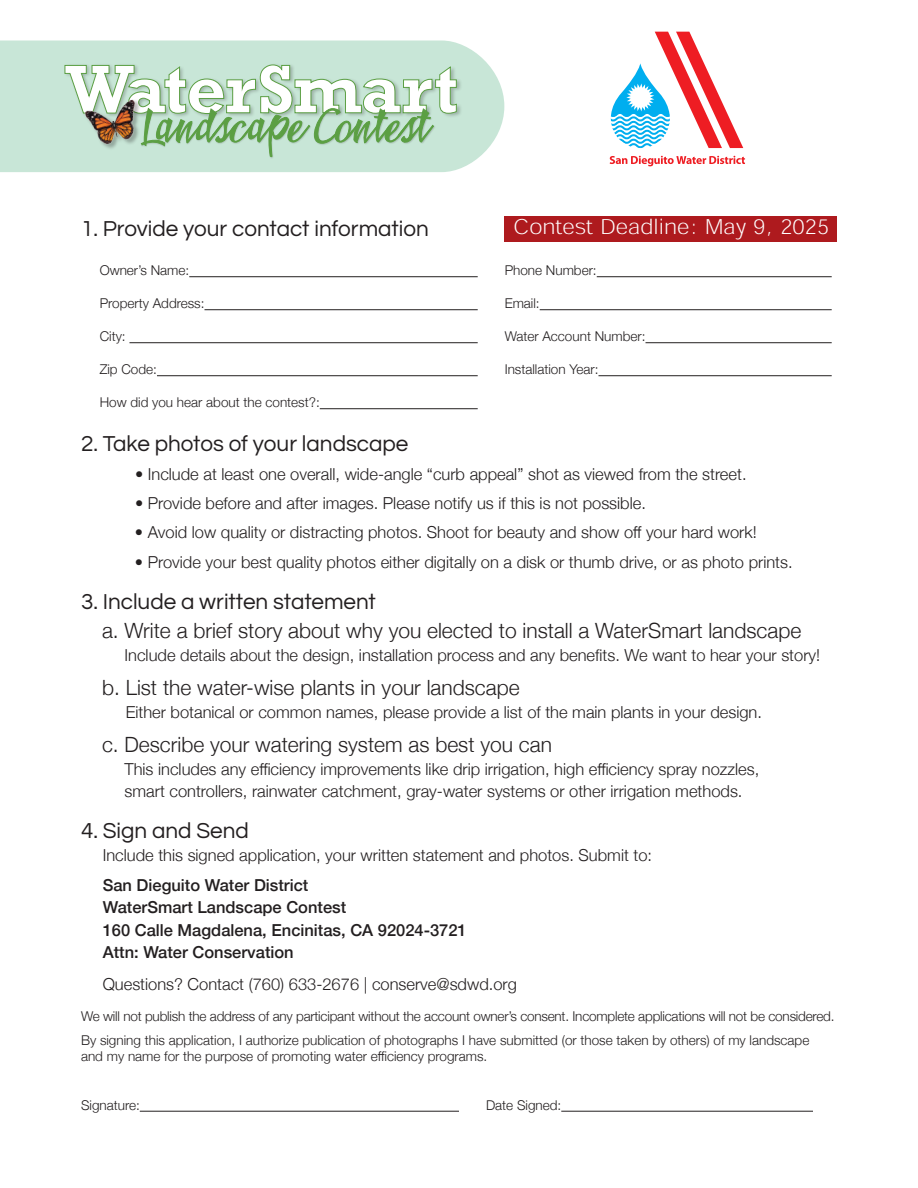
<style>
.page{position:relative;width:918px;height:1188px;background:#fff}
.page>*{position:absolute;margin:0;border:0;box-sizing:border-box;transform-origin:0 0}
.t1{font:22.5px "Questrial";color:#231f20}
.t2{font:300 21px "Helvetica Neue";color:#231f20}
.t3{font:300 21px "Adobe Gothic Std";color:#fff}
.t4{font:300 16.5px/22.5px "Helvetica Neue";color:#231f20}
.t5{font:500 16.5px/22.5px "Helvetica Neue";color:#231f20}
.t6{font:300 13.5px/23.2px "Helvetica Neue";color:#231f20}
</style>
<div class="page">
<div style="left:504px;top:216px;width:333px;height:26px;background:#ae1a1e"></div>
<div style="left:0;top:41px;width:504px;height:131px;background:#c8e6d7"></div>
<img style="left:62px;top:62px;width:401px;height:58px">
<svg style="left:64px;top:64px;width:393px;height:96px"></svg>
<img style="left:72px;top:87px;width:85px;height:72px">
<hr style="left:189px;top:276px;width:289px;height:1px;background:#231f20">
<hr style="left:205px;top:309px;width:273px;height:1px;background:#231f20">
<hr style="left:129px;top:342px;width:349px;height:1px;background:#231f20">
<hr style="left:157px;top:375px;width:321px;height:1px;background:#231f20">
<hr style="left:320px;top:408px;width:158px;height:1px;background:#231f20">
<hr style="left:597px;top:276px;width:235px;height:1px;background:#231f20">
<hr style="left:540px;top:309px;width:292px;height:1px;background:#231f20">
<hr style="left:646px;top:342px;width:186px;height:1px;background:#231f20">
<hr style="left:598px;top:375px;width:234px;height:1px;background:#231f20">
<hr style="left:140px;top:1111px;width:319px;height:1px;background:#231f20">
<hr style="left:561px;top:1111px;width:252px;height:1px;background:#231f20">
<svg style="left:611px;top:32px;width:132px;height:116px"></svg>
<svg style="left:610px;top:156px;width:135px;height:10px"></svg>
<h1 class="t1" style="left:81px;top:217px;width:350px">1. Provide your contact information</h1>
<p class="t3" style="left:514px;top:211px;width:317px">Contest Deadline: May 9, 2025</p>
<p class="t6" style="left:100px;top:258px;width:91px">Owner’s Name:</p>
<p class="t6" style="left:100px;top:291px;width:106px">Property Address:</p>
<p class="t6" style="left:100px;top:324px;width:28px">City:</p>
<p class="t6" style="left:100px;top:357px;width:59px">Zip Code:</p>
<p class="t6" style="left:100px;top:390px;width:222px">How did you hear about the contest?:</p>
<p class="t6" style="left:505px;top:258px;width:94px">Phone Number:</p>
<p class="t6" style="left:505px;top:291px;width:37px">Email:</p>
<p class="t6" style="left:505px;top:324px;width:142px">Water Account Number:</p>
<p class="t6" style="left:505px;top:357px;width:95px">Installation Year:</p>
<h1 class="t1" style="left:81px;top:432px;width:329px">2. Take photos of your landscape</h1>
<p class="t4" style="left:135px;top:461px;width:613px">• Include at least one overall, wide-angle “curb appeal” shot as viewed from the street.</p>
<p class="t4" style="left:135px;top:491px;width:512px">• Provide before and after images. Please notify us if this is not possible.</p>
<p class="t4" style="left:135px;top:520px;width:623px">• Avoid low quality or distracting photos. Shoot for beauty and show off your hard work!</p>
<p class="t4" style="left:135px;top:549px;width:659px">• Provide your best quality photos either digitally on a disk or thumb drive, or as photo prints.</p>
<h1 class="t1" style="left:81px;top:590px;width:296px">3. Include a written statement</h1>
<p class="t2" style="left:102px;top:614px;width:701px">a. Write a brief story about why you elected to install a WaterSmart landscape</p>
<p class="t4" style="left:125px;top:642px;width:697px">Include details about the design, installation process and any benefits. We want to hear your story!</p>
<p class="t2" style="left:102px;top:671px;width:419px">b. List the water-wise plants in your landscape</p>
<p class="t4" style="left:126px;top:699px;width:638px">Either botanical or common names, please provide a list of the main plants in your design.</p>
<p class="t2" style="left:102px;top:728px;width:452px">c. Describe your watering system as best you can</p>
<p class="t4" style="left:125px;top:756px;width:636px">This includes any efficiency improvements like drip irrigation, high efficiency spray nozzles, smart controllers, rainwater catchment, gray-water systems or other irrigation methods.</p>
<h1 class="t1" style="left:81px;top:820px;width:169px">4. Sign and Send</h1>
<p class="t4" style="left:103px;top:842px;width:551px">Include this signed application, your written statement and photos. Submit to:</p>
<p class="t5" style="left:103px;top:872px;width:207px">San Dieguito Water District</p>
<p class="t5" style="left:103px;top:895px;width:366px">WaterSmart Landscape Contest<br>160 Calle Magdalena, Encinitas, CA 92024-3721<br>Attn: Water Conservation</p>
<p class="t4" style="left:103px;top:972px;width:416px">Questions? Contact (760) 633-2676 | conserve@sdwd.org</p>
<p class="t6" style="left:81px;top:1004px;width:755px">We will not publish the address of any participant without the account owner’s consent. Incomplete applications will not be considered.<br>By signing this application, I authorize publication of photographs I have submitted (or those taken by others) of my landscape</p>
<p class="t6" style="left:81px;top:1044px;width:408px">and my name for the purpose of promoting water efficiency programs.</p>
<p class="t6" style="left:81px;top:1092px;width:60px">Signature:</p>
<p class="t6" style="left:486px;top:1092px;width:77px">Date Signed:</p>
</div>
